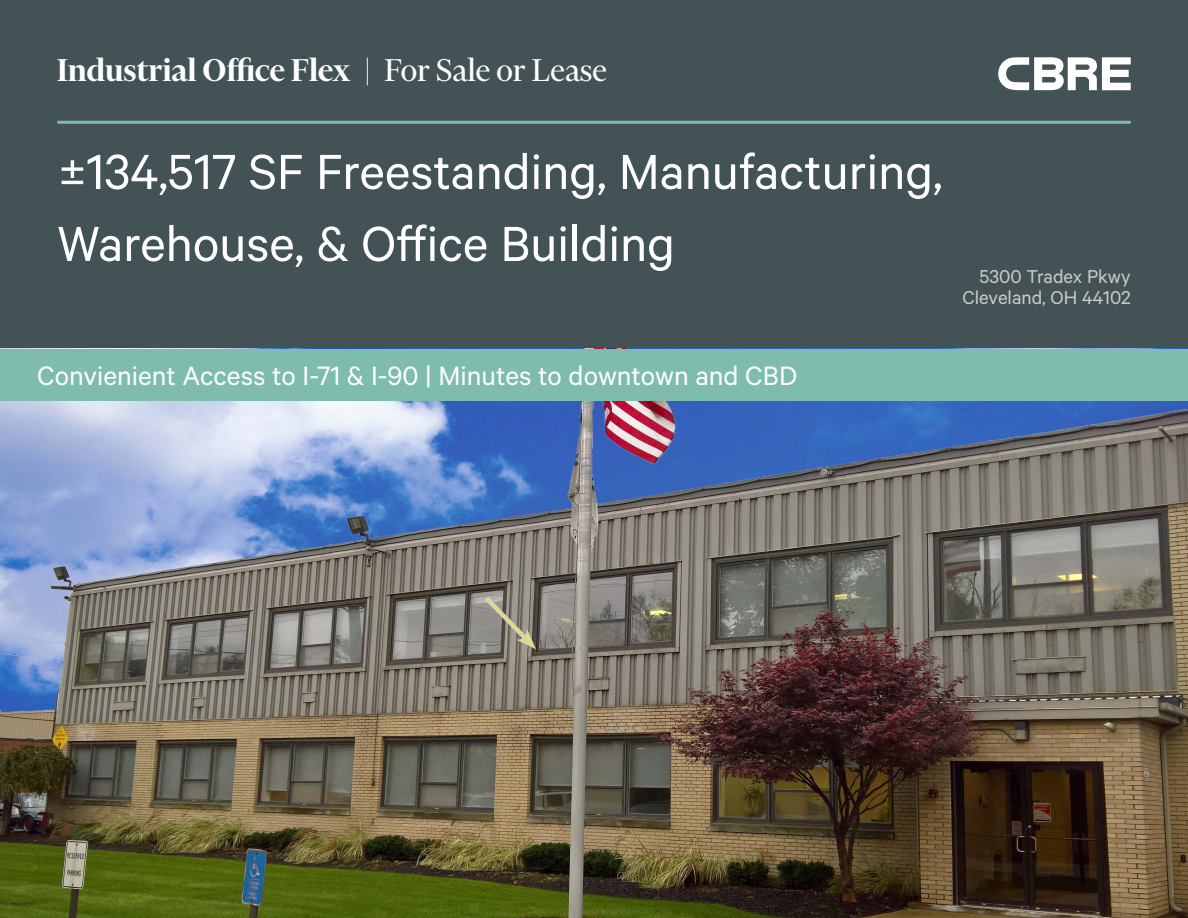
<style>
.page{position:relative;width:1188px;height:918px;background:#fff}
.page>*{position:absolute;margin:0;border:0;box-sizing:border-box;transform-origin:0 0}
.Subheading_Large{font:55.5px/72px "Calibre";color:#fff}
.t1{font:600 36px "Financier Display";color:#fff}
.t2{font:30px "Calibre";color:#fff}
.t3{font:21px "Calibre";color:#cbccca}
.s1{font-weight:400}
</style>
<div class="page">
<div style="left:0;top:0;width:1188px;height:768px;background:#435254"></div>
<img style="left:0;top:401px;width:1188px;height:517px">
<div style="left:0;top:349px;width:1188px;height:52px;background:#7ebcad"></div>
<svg style="left:998px;top:57px;width:133px;height:33px"></svg>
<hr style="left:57px;top:121px;width:1074px;height:3px;background:#7ebcad">
<svg style="left:480px;top:592px;width:56px;height:57px"></svg>
<svg style="left:225px;top:544px;width:287px;height:89px"></svg>
<p class="t1" style="left:57px;top:46px;width:551px">Industrial Office Flex <span class="s1">| For Sale or Lease</span></p>
<p class="Subheading_Large" style="left:57px;top:134px;width:887px">±134,517 SF Freestanding, Manufacturing,<br>Warehouse, &amp; Office Building</p>
<p class="t3" style="left:979px;top:265px;width:153px">5300 Tradex Pkwy</p>
<p class="t3" style="left:962px;top:286px;width:170px">Cleveland, OH 44102</p>
<p class="t2" style="left:37px;top:358px;width:762px">Convienient Access to I-71 &amp; I-90 | Minutes to downtown and CBD</p>
</div>
